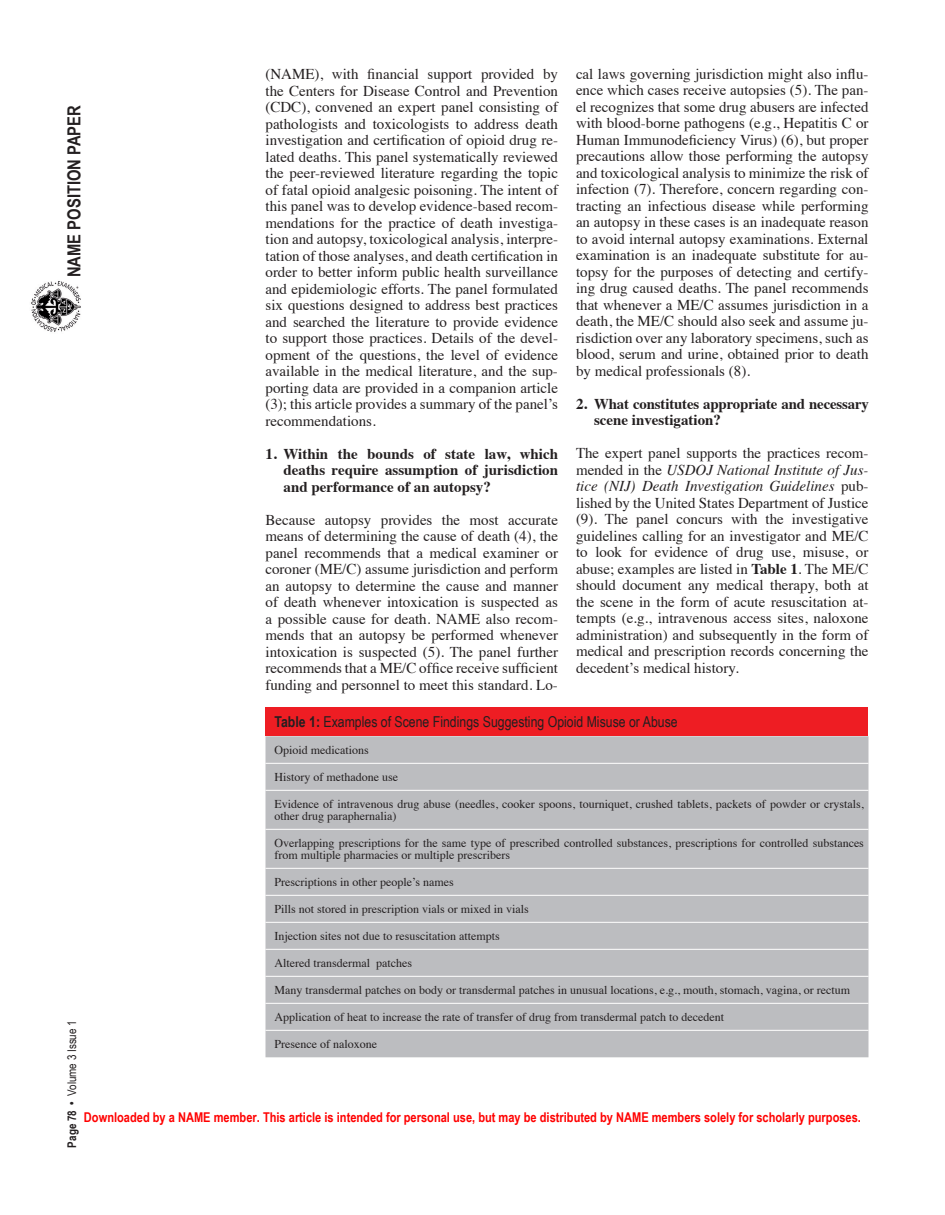
<style>
.page{position:relative;width:945px;height:1215px;background:#fff}
.page>*{position:absolute;margin:0;border:0;box-sizing:border-box;transform-origin:0 0}
.t1{font:700 18px "Arial Narrow";color:#231f20}
.t2{font:15px/16.5px "Times";color:#231f20}
.t3{font:700 15px/16.5px "Times";color:#231f20;text-align:justify}
.t4{font:15px "Arial Narrow";color:#231f20}
.t5{font:700 13.5px "Arial Narrow";color:#f00}
.t6{font:12px/12px "Times";color:#231f20}
.t7{font:12px "Arial Narrow";color:#231f20}
.s1{font-style:italic}
.s2{font-weight:700}
</style>
<div class="page">
<img style="left:31px;top:281px;width:50px;height:51px">
<div style="left:266px;top:707px;width:602px;height:29px;background:#ee1d23"></div>
<div style="left:266px;top:736px;width:602px;height:321px;background:#bcbdc0"></div>
<hr style="left:266px;top:763px;width:602px;height:1px;background:#fff">
<hr style="left:266px;top:790px;width:602px;height:1px;background:#fff">
<hr style="left:266px;top:829px;width:602px;height:1px;background:#fff">
<hr style="left:266px;top:868px;width:602px;height:1px;background:#fff">
<hr style="left:266px;top:895px;width:602px;height:1px;background:#fff">
<hr style="left:266px;top:922px;width:602px;height:1px;background:#fff">
<hr style="left:266px;top:949px;width:602px;height:1px;background:#fff">
<hr style="left:266px;top:976px;width:602px;height:1px;background:#fff">
<hr style="left:266px;top:1003px;width:602px;height:1px;background:#fff">
<hr style="left:266px;top:1030px;width:602px;height:1px;background:#fff">
<p class="t1" style="left:64px;top:277px;width:173px;rotate:-90deg">NAME POSITION PAPER</p>
<p class="t2" style="left:266px;top:67px;width:298px">!"#$%&amp;'( )*+,( -./.0*/1( 234456+( 4657*898( :;( the Centers for Disease Control and Prevention (CDC), convened an expert panel consisting of pathologists and toxicologists to address death *.792+*&lt;/+*5.(/.8(096+*-0/+*5.(5=(54*5*8(863&lt;(69- lated deaths. This panel systematically reviewed the peer-reviewed literature regarding the topic of fatal opioid analgesic poisoning. The intent of this panel was to develop evidence-based recom&shy;mendations for the practice of death investiga&shy;tion and autopsy, toxicological analysis, interpre-+/+*5.(5=(+,529(/./1;292'(/.8(89/+,(096+*-0/+*5.(*.( order to better inform public health surveillance and epidemiologic efforts. The panel formulated six questions designed to address best practices and searched the literature to provide evidence to support those practices. Details of the devel&shy;opment of the questions, the level of evidence available in the medical literature, and the sup&shy;porting data are provided in a companion article (3); this article provides a summary of the panel’s recommendations.</p>
<p class="t3" style="left:284px;top:447px;width:276px;text-indent:-18px">1. Within the bounds of state law, which deaths require assumption of jurisdiction and performance of an autopsy?</p>
<p class="t2" style="left:266px;top:513px;width:298px">Because autopsy provides the most accurate means of determining the cause of death (4), the panel recommends that a medical examiner or coroner (ME/C) assume jurisdiction and perform an autopsy to determine the cause and manner of death whenever intoxication is suspected as a possible cause for death. NAME also recom&shy;mends that an autopsy be performed whenever intoxication is suspected (5). The panel further 6905&gt;&gt;9.82(+,/+(/($%?@(5=-09(6909*79(23=-0*9.+( funding and personnel to meet this standard. Lo-</p>
<p class="t2" style="left:576px;top:67px;width:298px">0/1(1/)2(&lt;5796.*.&lt;(A36*28*0+*5.(&gt;*&lt;,+(/125(*.B3- ence which cases receive autopsies (5). The pan&shy;el recognizes that some drug abusers are infected with blood-borne pathogens (e.g., Hepatitis C or C3&gt;/.(D&gt;&gt;3.589-0*9.0;(E*632&amp;(!F&amp;'(:3+(465496( precautions allow those performing the autopsy and toxicological analysis to minimize the risk of infection (7). Therefore, concern regarding con&shy;tracting an infectious disease while performing an autopsy in these cases is an inadequate reason to avoid internal autopsy examinations. External examination is an inadequate substitute for au&shy;topsy for the purposes of detecting and certify&shy;ing drug caused deaths. The panel recommends that whenever a ME/C assumes jurisdiction in a death, the ME/C should also seek and assume ju&shy;risdiction over any laboratory specimens, such as blood, serum and urine, obtained prior to death by medical professionals (8).</p>
<p class="t3" style="left:594px;top:397px;width:277px;text-indent:-18px">2. What constitutes appropriate and necessary scene investigation?</p>
<p class="t2" style="left:576px;top:446px;width:294px;text-align:justify">The expert panel supports the practices recom&shy;mended in the <span class="s1">USDOJ National Institute of Jus&shy;tice (NIJ) Death Investigation Guidelines</span> pub&shy;lished by the United States Department of Justice (9). The panel concurs with the investigative guidelines calling for an investigator and ME/C to look for evidence of drug use, misuse, or abuse; examples are listed in <span class="s2">Table 1</span>. The ME/C should document any medical therapy, both at the scene in the form of acute resuscitation at&shy;tempts (e.g., intravenous access sites, naloxone administration) and subsequently in the form of medical and prescription records concerning the decedent’s medical history.</p>
<p class="t4" style="left:274px;top:713px;width:405px"><span class="s2">F$Q-&amp;!S9</span> Examples of Scene Findings Suggesting Opioid Misuse or Abuse</p>
<p class="t6" style="left:274px;top:745px;width:96px">Opioid medications</p>
<p class="t6" style="left:274px;top:772px;width:125px">History of methadone use</p>
<p class="t6" style="left:274px;top:799px;width:591px">Evidence of intravenous drug abuse (needles, cooker spoons, tourniquet, crushed tablets, packets of powder or crystals, other drug paraphernalia)</p>
<p class="t6" style="left:274px;top:838px;width:591px">Overlapping prescriptions for the same type of prescribed controlled substances, prescriptions for controlled substances from multiple pharmacies or multiple prescribers</p>
<p class="t6" style="left:274px;top:877px;width:181px">Prescriptions in other people’s names</p>
<p class="t6" style="left:274px;top:904px;width:256px">Pills not stored in prescription vials or mixed in vials</p>
<p class="t6" style="left:274px;top:931px;width:227px">Injection sites not due to resuscitation attempts</p>
<p class="t6" style="left:274px;top:958px;width:139px">Altered transdermal patches</p>
<p class="t6" style="left:274px;top:985px;width:577px">Many transdermal patches on body or transdermal patches in unusual locations, e.g., mouth, stomach, vagina, or rectum</p>
<p class="t6" style="left:274px;top:1012px;width:451px">Application of heat to increase the rate of transfer of drug from transdermal patch to decedent</p>
<p class="t6" style="left:274px;top:1039px;width:104px">Presence of naloxone</p>
<p class="t7" style="left:65px;top:1148px;width:129px;rotate:-90deg"><span class="s2">#$%&amp;!'R!!"!!</span>Volume 3 Issue 1</p>
<p class="t5" style="left:84px;top:1107px;width:779px">Downloaded by a NAME member. This article is intended for personal use, but may be distributed by NAME members solely for scholarly purposes.</p>
</div>
